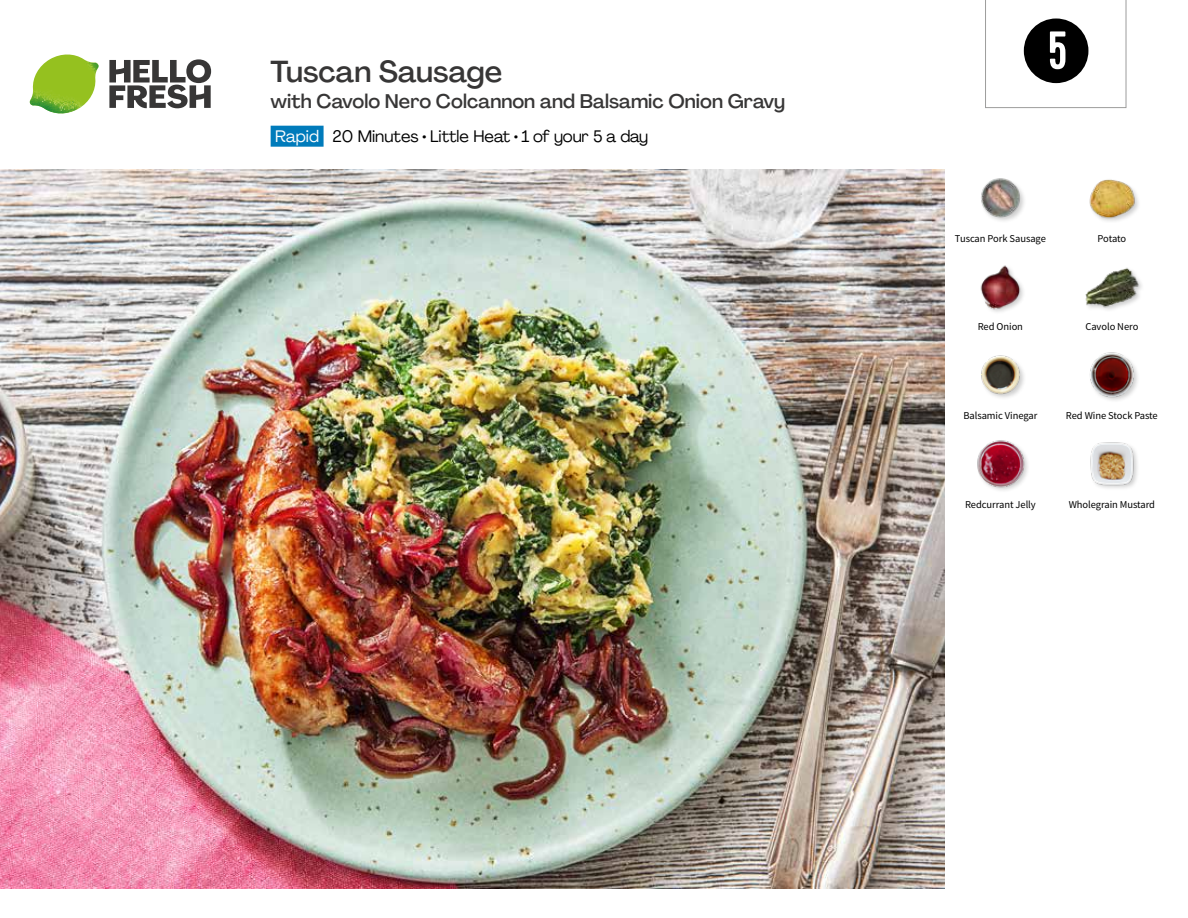
<style>
.page{position:relative;width:1188px;height:918px;background:#fff}
.page>*{position:absolute;margin:0;border:0;box-sizing:border-box;transform-origin:0 0}
.t1{font:54px "Kapra";color:#fff}
.t2{font:500 30px "Agrandir";color:#373636}
.t3{font:500 19.5px "Agrandir";color:#373636}
.t4{font:16.5px "Agrandir";color:#000}
.t5{font:10.5px "Source Sans Pro";letter-spacing:-.005em;color:#000}
.s1{color:#fff}
</style>
<div class="page">
<svg style="left:109px;top:59px;width:102px;height:49px"></svg>
<img style="left:30px;top:55px;width:69px;height:59px">
<div style="left:271px;top:126px;width:53px;height:21px;background:#007bbb"></div>
<img style="left:0;top:170px;width:945px;height:718px">
<img style="left:981px;top:355px;width:43px;height:43px">
<img style="left:977px;top:440px;width:51px;height:51px">
<img style="left:1090px;top:442px;width:48px;height:46px">
<img style="left:1090px;top:352px;width:48px;height:49px">
<img style="left:981px;top:178px;width:43px;height:43px">
<img style="left:980px;top:265px;width:43px;height:47px">
<img style="left:1085px;top:267px;width:56px;height:43px">
<img style="left:1089px;top:179px;width:50px;height:42px">
<svg style="left:985px;top:0;width:141px;height:108px"></svg>
<h2 class="t2" style="left:271px;top:53px;width:233px">Tuscan Sausage</h2>
<h3 class="t3" style="left:271px;top:89px;width:516px">with Cavolo Nero Colcannon and Balsamic Onion Gravy</h3>
<h3 class="t4" style="left:275px;top:126px;width:375px"><span class="s1">Rapid</span> 20 Minutes • Little Heat • 1 of your 5 a day</h3>
<h1 class="t1" style="left:1048px;top:19px;width:20px">5</h1>
<p class="t5" style="left:955px;top:231px;width:93px">Tuscan Pork Sausage</p>
<p class="t5" style="left:1098px;top:231px;width:30px">Potato</p>
<p class="t5" style="left:978px;top:320px;width:47px">Red Onion</p>
<p class="t5" style="left:1085px;top:320px;width:54px">Cavolo Nero</p>
<p class="t5" style="left:963px;top:409px;width:76px">Balsamic Vinegar</p>
<p class="t5" style="left:1066px;top:409px;width:93px">Red Wine Stock Paste</p>
<p class="t5" style="left:965px;top:498px;width:72px">Redcurrant Jelly</p>
<p class="t5" style="left:1069px;top:498px;width:88px">Wholegrain Mustard</p>
</div>
